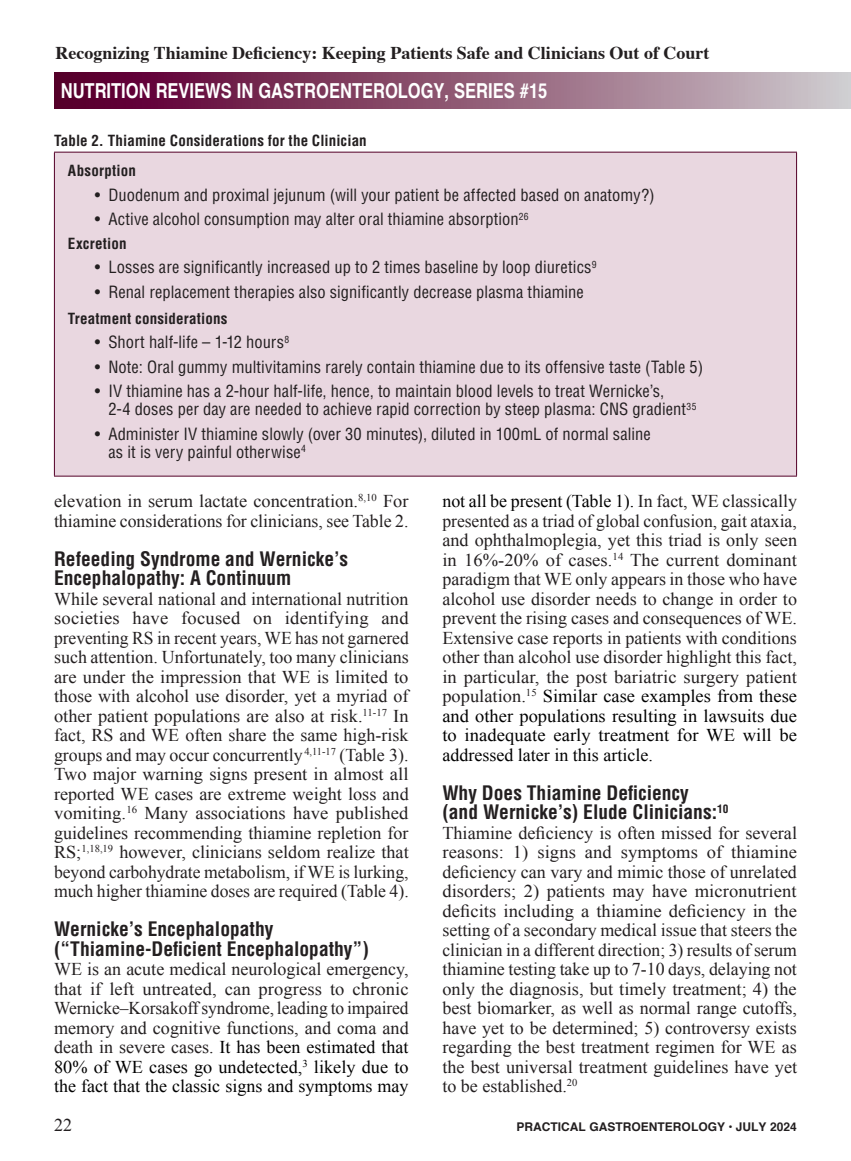
<style>
.page{position:relative;width:851px;height:1161px;background:#fff}
.page>*{position:absolute;margin:0;border:0;box-sizing:border-box;transform-origin:0 0}
.t1{font:700 20.7px "Helvetica";color:#fff;scale:.8 1}
.A_Subhead_first_line_only{font:700 condensed 19.5px/19.5px "Helvetica LT Std";color:#231f20}
.A_Body_Copy-1st_P{font:18px/19.5px "Times New Roman";color:#231f20;text-align:justify}
.A_Body_Copy{font:18px/19.5px "Times New Roman";color:#231f20}
.t2{font:700 18px "Times";color:#231f20}
.t3{font:condensed 16.5px/18px "Helvetica LT Std";letter-spacing:.005em;color:#231f20}
.A_table_header{font:700 condensed 15px "Helvetica LT Std";letter-spacing:.01em;color:#231f20}
.t4{font:700 12px "Helvetica";color:#231f20}
.s1{color:#000}
</style>
<div class="page">
<div style="left:54px;top:73px;width:796px;height:36px;background:linear-gradient(to right,#540023,#ccc6c9)"></div>
<div style="left:54px;top:152px;width:742px;height:324px;background:#e9d7e0"></div>
<hr style="left:54px;top:152px;width:742px;height:1px;background:#540028">
<hr style="left:54px;top:153px;width:1px;height:323px;background:#540028">
<hr style="left:796px;top:153px;width:1px;height:323px;background:#540028">
<hr style="left:54px;top:476px;width:742px;height:1px;background:#540028">
<p class="t2" style="left:56px;top:35px;width:655px">Recognizing Thiamine Deficiency: Keeping Patients Safe and Clinicians Out of Court</p>
<p class="t1" style="left:61px;top:74px;width:609px">NUTRITION REVIEWS IN GASTROENTEROLOGY, SERIES #15</p>
<p class="A_table_header" style="left:54px;top:131px;width:314px">Table 2. Thiamine Considerations for the Clinician</p>
<p class="A_table_header" style="left:68px;top:162px;width:69px">Absorption</p>
<p class="t3" style="left:95px;top:186px;width:561px">• Duodenum and proximal jejunum (will your patient be affected based on anatomy?)</p>
<p class="t3" style="left:95px;top:210px;width:435px">• Active alcohol consumption may alter oral thiamine absorption<sup>26</sup></p>
<p class="A_table_header" style="left:68px;top:234px;width:60px">Excretion</p>
<p class="t3" style="left:95px;top:258px;width:503px">• Losses are significantly increased up to 2 times baseline by loop diuretics<sup>9</sup></p>
<p class="t3" style="left:95px;top:282px;width:490px">• Renal replacement therapies also significantly decrease plasma thiamine</p>
<p class="A_table_header" style="left:68px;top:309px;width:161px">Treatment considerations</p>
<p class="t3" style="left:95px;top:333px;width:196px">• Short half-life – 1-12 hours<sup>8</sup></p>
<p class="t3" style="left:95px;top:358px;width:609px">• Note: Oral gummy multivitamins rarely contain thiamine due to its offensive taste (Table 5)</p>
<p class="t3" style="left:108px;top:382px;width:589px;text-indent:-14px">• IV thiamine has a 2-hour half-life, hence, to maintain blood levels to treat Wernicke’s,<br>2-4 doses per day are needed to achieve rapid correction by steep plasma: CNS gradient<sup>35</sup></p>
<p class="t3" style="left:108px;top:425px;width:544px;text-indent:-14px">• Administer IV thiamine slowly (over 30 minutes), diluted in 100mL of normal saline as it is very painful otherwise<sup>4</sup></p>
<p class="A_Body_Copy" style="left:54px;top:491px;width:356px">elevation in serum lactate concentration.<sup>8,10</sup> For thiamine considerations for clinicians, see Table 2.</p>
<p class="A_Subhead_first_line_only" style="left:54px;top:549px;width:296px">Refeeding Syndrome and Wernicke’s<br>Encephalopathy: A Continuum</p>
<p class="A_Body_Copy-1st_P" style="left:54px;top:588px;width:356px">While several national and international nutrition societies have focused on identifying and preventing RS in recent years, WE has not garnered such attention. Unfortunately, too many clinicians are under the impression that WE is limited to those with alcohol use disorder, yet a myriad of other patient populations are also at risk.<sup>11-17</sup> In fact, RS and WE often share the same high-risk groups and may occur concurrently <sup>4,11-17</sup> (Table 3).<br>Two major warning signs present in almost all reported WE cases are extreme weight loss and vomiting.<sup>16</sup> Many associations have published guidelines recommending thiamine repletion for RS;<sup>1,18,19</sup> however, clinicians seldom realize that beyond carbohydrate metabolism, if WE is lurking, much higher thiamine doses are required (Table 4).</p>
<p class="A_Subhead_first_line_only" style="left:54px;top:919px;width:316px">Wernicke’s Encephalopathy (“Thiamine-Deficient Encephalopathy”)</p>
<p class="A_Body_Copy-1st_P" style="left:54px;top:959px;width:356px">WE is an acute medical neurological emergency, that if left untreated, can progress to chronic Wernicke–Korsakoff syndrome, leading to impaired memory and cognitive functions, and coma and death in severe cases. <span class="s1">It has been estimated that 80% of WE cases go undetected,</span><sup>3</sup> <span class="s1">likely due to the fact that the classic signs and symptoms may</span></p>
<p class="A_Body_Copy-1st_P" style="left:442px;top:491px;width:356px"><span class="s1">not all be present (Table 1).</span> In fact, WE classically presented as a triad of global confusion, gait ataxia, and ophthalmoplegia, yet this triad is only seen in 16%-20% of cases.<sup>14</sup> The current dominant paradigm that WE only appears in those who have alcohol use disorder needs to change in order to prevent the rising cases and consequences of WE.<br>Extensive case reports in patients with conditions other than alcohol use disorder highlight this fact, in particular, the post bariatric surgery patient population.<sup>15</sup> <span class="s1">Similar case examples from these and other populations resulting in lawsuits due to inadequate early treatment for WE will be addressed later in this article.</span></p>
<p class="A_Subhead_first_line_only" style="left:442px;top:783px;width:287px">Why Does Thiamine Deficiency (and Wernicke’s) Elude Clinicians:<sup>10</sup></p>
<p class="A_Body_Copy-1st_P" style="left:442px;top:822px;width:356px">Thiamine deficiency is often missed for several reasons: 1) signs and symptoms of thiamine deficiency can vary and mimic those of unrelated disorders; 2) patients may have micronutrient deficits including a thiamine deficiency in the setting of a secondary medical issue that steers the clinician in a different direction; 3) results of serum thiamine testing take up to 7-10 days, delaying not only the diagnosis, but timely treatment; 4) the best biomarker, as well as normal range cutoffs, have yet to be determined; 5) controversy exists regarding the best treatment regimen for WE as the best universal treatment guidelines have yet to be established.<sup>20</sup></p>
<p class="A_Body_Copy-1st_P" style="left:54px;top:1115px;width:19px">22</p>
<p class="t4" style="left:516px;top:1117px;width:282px">PRACTICAL GASTROENTEROLOGY • JULY 2024</p>
</div>
